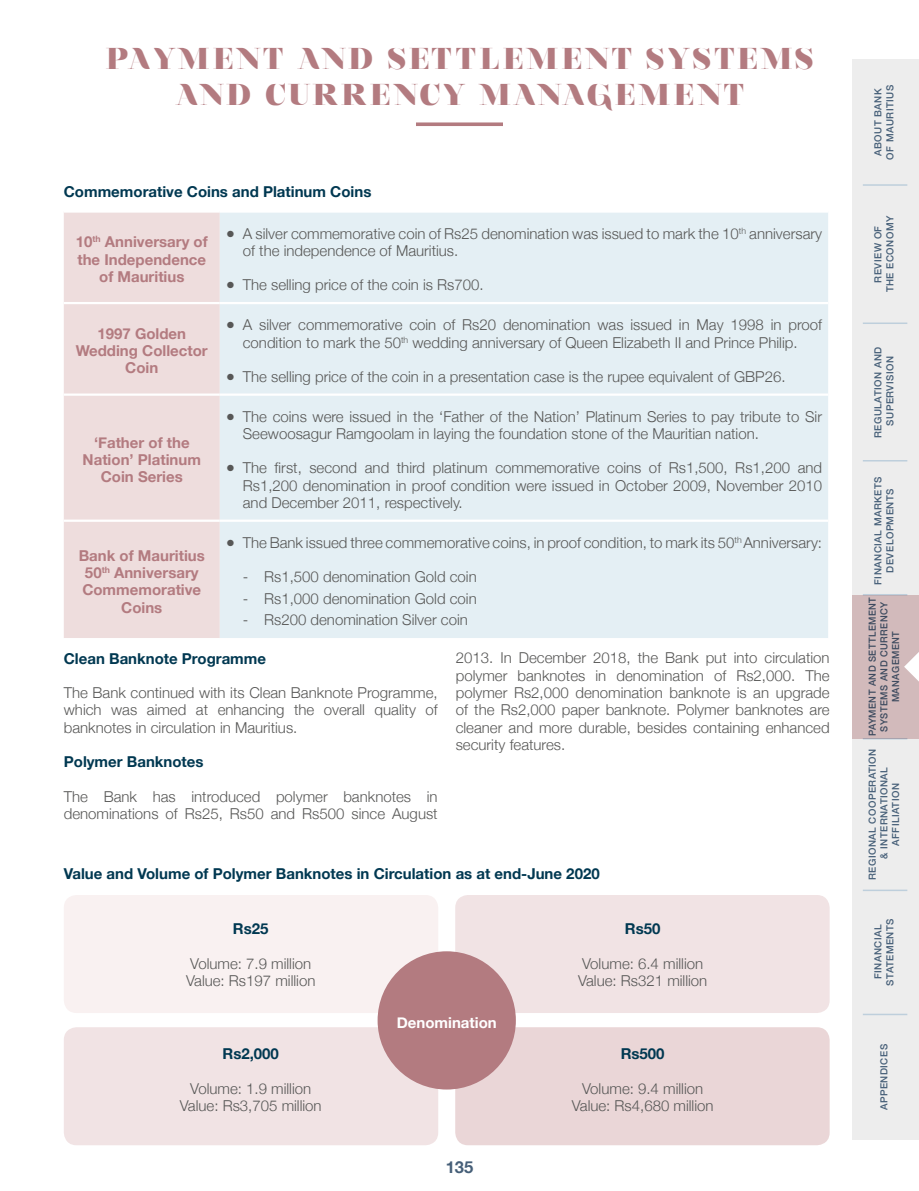
<style>
.page{position:relative;width:919px;height:1191px;background:#fff}
.page>*{position:absolute;margin:0;border:0;box-sizing:border-box;transform-origin:0 0}
.t1{font:900 30px/36px "Nouvelle Vague";letter-spacing:.12em;color:#b37b80;text-align:center}
.t2{font:700 16.5px "Helvetica Neue";color:#465f78}
.t3{font:300 15px/17.2px "Helvetica Neue";color:#575756}
.t4{font:700 15px/17.2px "Helvetica Neue";color:#b37b80;text-align:center}
.t5{font:700 15px "Helvetica Neue";color:#003851}
.t6{font:700 15px "Helvetica Neue";color:#fff}
.t7{font:500 9.75px/11.7px "Helvetica Neue";letter-spacing:.05em;color:#465f78;text-align:center}
.t8{font:500 9.75px/11.7px "Helvetica Neue";letter-spacing:.05em;color:#465f78;text-align:center;scale:.96 1}
.s1{font-weight:700}
</style>
<div class="page">
<div style="left:851px;top:60px;width:67px;height:1080px;background:#ededed"></div>
<hr style="left:862px;top:1013px;width:45px;height:2px;background:#becfdc">
<hr style="left:862px;top:889px;width:45px;height:2px;background:#becfdc">
<hr style="left:862px;top:738px;width:45px;height:1px;background:#becfdc">
<hr style="left:862px;top:594px;width:45px;height:1px;background:#becfdc">
<hr style="left:862px;top:184px;width:45px;height:2px;background:#becfdc">
<hr style="left:862px;top:322px;width:45px;height:2px;background:#becfdc">
<hr style="left:862px;top:460px;width:45px;height:1px;background:#becfdc">
<div style="left:64px;top:213px;width:156px;height:425px;background:#edd"></div>
<div style="left:220px;top:213px;width:608px;height:425px;background:#e4eff4"></div>
<hr style="left:64px;top:302px;width:156px;height:2px;background:#fff">
<hr style="left:220px;top:302px;width:608px;height:2px;background:#fff">
<hr style="left:64px;top:393px;width:156px;height:3px;background:#fff">
<hr style="left:220px;top:393px;width:608px;height:3px;background:#fff">
<hr style="left:64px;top:519px;width:156px;height:3px;background:#fff">
<hr style="left:220px;top:519px;width:608px;height:3px;background:#fff">
<div style="left:64px;top:895px;width:374px;height:118px;background:#f9f1f1;border-radius:13px"></div>
<div style="left:64px;top:1027px;width:374px;height:118px;background:#f1e3e4;border-radius:13px"></div>
<div style="left:455px;top:895px;width:374px;height:118px;background:#f1e3e4;border-radius:13px"></div>
<div style="left:455px;top:1027px;width:374px;height:118px;background:#ead6d7;border-radius:13px"></div>
<div style="left:377px;top:951px;width:139px;height:138px;background:#b37b80;border-radius:50%"></div>
<svg style="left:416px;top:122px;width:87px;height:4px"></svg>
<div style="left:851px;top:595px;width:67px;height:143px;background:#d2babb"></div>
<svg style="left:904px;top:653px;width:14px;height:28px"></svg>
<h1 class="t1" style="left:106px;top:41px;width:708px">PAYMENT AND SETTLEMENT SYSTEMS<br>AND CURRENCY MANAGEMENT</h1>
<p class="t5" style="left:64px;top:179px;width:309px">Commemorative Coins and Platinum Coins</p>
<p class="t4" style="left:76px;top:234px;width:133px">10<sup>th</sup> Anniversary of the Independence of Mauritius</p>
<p class="t3" style="left:243px;top:224px;width:580px;text-indent:-17px"><span class="s1">●</span> A silver commemorative coin of Rs25 denomination was issued to mark the 10<sup>th</sup> anniversary of the independence of Mauritius.</p>
<p class="t3" style="left:226px;top:275px;width:259px"><span class="s1">●</span> The selling price of the coin is Rs700.</p>
<p class="t4" style="left:76px;top:325px;width:133px">1997 Golden<br>Wedding Collector<br>Coin</p>
<p class="t3" style="left:226px;top:315px;width:597px;text-align:center"><span class="s1">●</span> A silver commemorative coin of Rs20 denomination was issued in May 1998 in proof condition to mark the 50<sup>th</sup> wedding anniversary of Queen Elizabeth II and Prince Philip.</p>
<p class="t3" style="left:226px;top:367px;width:561px"><span class="s1">●</span> The selling price of the coin in a presentation case is the rupee equivalent of GBP26.</p>
<p class="t4" style="left:83px;top:434px;width:120px">‘Father of the<br>Nation’ Platinum<br>Coin Series</p>
<p class="t4" style="left:79px;top:547px;width:128px">Bank of Mauritius<br>50<sup>th</sup> Anniversary<br>Commemorative<br>Coins</p>
<p class="t3" style="left:243px;top:407px;width:580px;text-indent:-17px"><span class="s1">●</span> The coins were issued in the ‘Father of the Nation’ Platinum Series to pay tribute to Sir<br>Seewoosagur Ramgoolam in laying the foundation stone of the Mauritian nation.</p>
<p class="t3" style="left:243px;top:458px;width:580px;text-align:justify;text-indent:-17px"><span class="s1">●</span> The first, second and third platinum commemorative coins of Rs1,500, Rs1,200 and Rs1,200 denomination in proof condition were issued in October 2009, November 2010 and December 2011, respectively.</p>
<p class="t3" style="left:226px;top:533px;width:597px"><span class="s1">●</span> The Bank issued three commemorative coins, in proof condition, to mark its 50<sup>th</sup> Anniversary:</p>
<p class="t3" style="left:243px;top:565px;width:235px;line-height:21.5px;text-align:justify">‐ Rs1,500 denomination Gold coin ‐ Rs1,000 denomination Gold coin ‐ Rs200 denomination Silver coin</p>
<p class="t5" style="left:64px;top:646px;width:204px">Clean Banknote Programme</p>
<p class="t3" style="left:64px;top:683px;width:375px;text-align:justify">The Bank continued with its Clean Banknote Programme, which was aimed at enhancing the overall quality of banknotes in circulation in Mauritius.</p>
<p class="t5" style="left:64px;top:750px;width:141px">Polymer Banknotes</p>
<p class="t3" style="left:64px;top:787px;width:375px">The Bank has introduced polymer banknotes in denominations of Rs25, Rs50 and Rs500 since August</p>
<p class="t3" style="left:455px;top:648px;width:375px;text-align:justify">2013. In December 2018, the Bank put into circulation polymer banknotes in denomination of Rs2,000. The polymer Rs2,000 denomination banknote is an upgrade of the Rs2,000 paper banknote. Polymer banknotes are cleaner and more durable, besides containing enhanced security features.</p>
<p class="t5" style="left:64px;top:862px;width:537px">Value and Volume of Polymer Banknotes in Circulation as at end-June 2020</p>
<p class="t5" style="left:233px;top:917px;width:37px">Rs25</p>
<p class="t3" style="left:186px;top:954px;width:131px">Volume: 7.9 million<br>Value: Rs197 million</p>
<p class="t5" style="left:222px;top:1042px;width:58px">Rs2,000</p>
<p class="t3" style="left:180px;top:1078px;width:143px;text-align:center">Volume: 1.9 million<br>Value: Rs3,705 million</p>
<p class="t6" style="left:396px;top:1010px;width:101px">Denomination</p>
<p class="t2" style="left:445px;top:1153px;width:29px">135</p>
<p class="t5" style="left:625px;top:917px;width:37px">Rs50</p>
<p class="t3" style="left:578px;top:954px;width:131px">Volume: 6.4 million<br>Value: Rs321 million</p>
<p class="t5" style="left:620px;top:1042px;width:45px">Rs500</p>
<p class="t3" style="left:571px;top:1078px;width:143px;text-align:center">Volume: 9.4 million<br>Value: Rs4,680 million</p>
<p class="t7" style="left:871px;top:160px;width:76px;rotate:-90deg">ABOUT BANK<br>OF MAURITIUS</p>
<p class="t7" style="left:871px;top:292px;width:78px;rotate:-90deg">REVIEW OF<br>THE ECONOMY</p>
<p class="t7" style="left:871px;top:438px;width:93px;rotate:-90deg">REGULATION AND<br>SUPERVISION</p>
<p class="t7" style="left:871px;top:585px;width:110px;rotate:-90deg">FINANCIAL MARKETS<br>DEVELOPMENTS</p>
<p class="t8" style="left:865px;top:736px;width:147px;rotate:-90deg">PAYMENT AND SETTLEMENT<br>SYSTEMS AND CURRENCY<br>MANAGEMENT</p>
<p class="t7" style="left:865px;top:880px;width:133px;rotate:-90deg">REGIONAL COOPERATION &amp; INTERNATIONAL<br>AFFILIATION</p>
<p class="t7" style="left:871px;top:985px;width:69px;rotate:-90deg">FINANCIAL<br>STATEMENTS</p>
<p class="t7" style="left:877px;top:1110px;width:68px;rotate:-90deg">APPENDICES</p>
</div>
